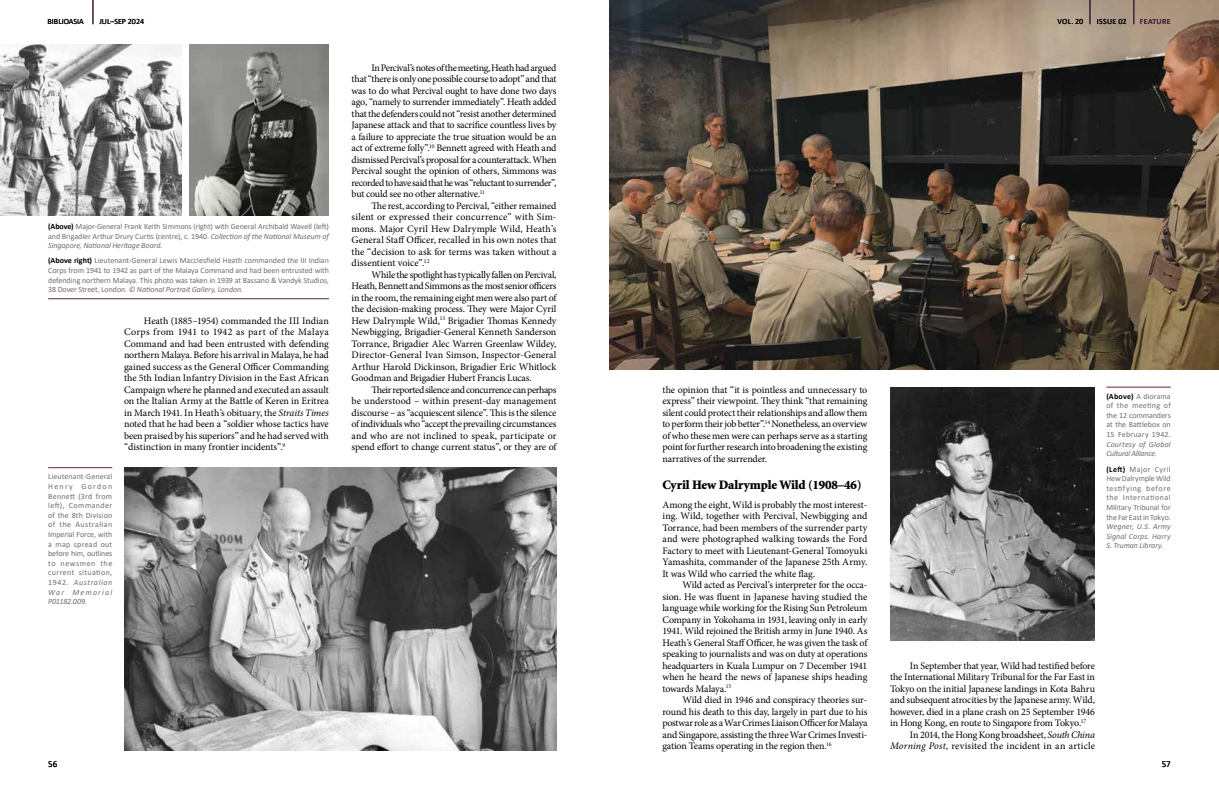
<style>
.page{position:relative;width:1219px;height:794px;background:#fff}
.page>*{position:absolute;margin:0;border:0;box-sizing:border-box;transform-origin:0 0}
.t1{font:900 13px "Minion";letter-spacing:-.01em;color:#000}
.t2{font:10px/11.5px "Minion Pro";letter-spacing:-.015em;color:#000;text-align:justify}
.t3{font:10px "Minion Pro";letter-spacing:.015em;color:#000}
.t4{font:9px "Calibri";color:#000}
.t5{font:8px/9.6px "Calibri";letter-spacing:-.005em;color:#6d6e71;text-align:justify}
.t6{font:italic 8px/9.6px "Calibri";letter-spacing:.01em;color:#6d6e71;text-align:justify}
.t7{font:8px "Calibri";color:#000}
.t8{font:italic 8px/9.6px "Calibri";letter-spacing:-.025em;color:#6d6e71}
.t9{font:8px "Calibri";letter-spacing:.04em;color:#000}
.s1{font-weight:700;color:#000}
.s2{font-style:italic}
</style>
<div class="page">
<hr style="left:48px;top:298px;width:281px;height:1px;background:#55294a">
<hr style="left:48px;top:467px;width:64px;height:1px;background:#55294a">
<img style="left:0;top:44px;width:182px;height:172px">
<img style="left:190px;top:44px;width:139px;height:172px">
<img style="left:890px;top:387px;width:205px;height:253px">
<img style="left:609px;top:0;width:610px;height:370px">
<hr style="left:1106px;top:387px;width:65px;height:1px;background:#55294a">
<img style="left:124px;top:468px;width:432px;height:282px">
<svg style="left:93px;top:0;width:1px;height:24px"></svg>
<svg style="left:1090px;top:0;width:1px;height:24px"></svg>
<svg style="left:1133px;top:0;width:1px;height:24px"></svg>
<p class="t7" style="left:48px;top:16px;width:38px">BIBLIOASIA</p>
<p class="t7" style="left:99px;top:16px;width:46px">JUL–SEP 2024</p>
<p class="t7" style="left:1057px;top:16px;width:27px">VOL. 20</p>
<p class="t7" style="left:1097px;top:16px;width:31px">ISSUE 02</p>
<p class="t9" style="left:1140px;top:16px;width:32px">FEATURE</p>
<p class="t5" style="left:48px;top:221px;width:282px"><span class="s1">(Above)</span> Major-General Frank Keith Simmons (right) with General Archibald Wavell (left) and Brigadier Arthur Drury Curtis (centre), c. 1940. <span class="s2">Collection of the National Museum of Singapore, National Heritage Board.</span></p>
<p class="t5" style="left:48px;top:256px;width:282px"><span class="s1">(Above right)</span> Lieutenant-General Lewis Macclesfield Heath commanded the III Indian Corps from 1941 to 1942 as part of the Malaya Command and had been entrusted with defending northern Malaya. This photo was taken in 1939 at Bassano &amp; Vandyk Studios, 38 Dover Street, London. <span class="s2">© National Portrait Gallery, London.</span></p>
<p class="t5" style="left:48px;top:472px;width:66px">Lieutenant-General Henry Gordon Bennett (3rd from left), Commander of the 8th Division of the Australian Imperial Force, with a map spread out before him, outlines to newsmen the current situation, 1942. <span class="s2">Australian War Memorial P01182.009.</span></p>
<p class="t2" style="left:124px;top:315px;width:206px;text-indent:20px">Heath (1885–1954) commanded the III Indian Corps from 1941 to 1942 as part of the Malaya Command and had been entrusted with defending northern Malaya. Before his arrival in Malaya, he had gained success as the General Officer Commanding the 5th Indian Infantry Division in the East African Campaign where he planned and executed an assault on the Italian Army at the Battle of Keren in Eritrea in March 1941. In Heath’s obituary, the <span class="s2">Straits Times </span>noted that he had been a “soldier whose tactics have been praised by his superiors” and he had served with “distinction in many frontier incidents”.<sup>9</sup></p>
<p class="t2" style="left:352px;top:62px;width:206px;text-indent:20px">In Percival’s notes of the meeting, Heath had argued that “there is only one possible course to adopt” and that was to do what Percival ought to have done two days ago, “namely to surrender immediately”. Heath added that the defenders could not “resist another determined Japanese attack and that to sacrifice countless lives by a failure to appreciate the true situation would be an act of extreme folly”.<sup>10</sup> Bennett agreed with Heath and dismissed Percival’s proposal for a counterattack. When Percival sought the opinion of others, Simmons was recorded to have said that he was “reluctant to surrender”, but could see no other alternative.<sup>11</sup></p>
<p class="t2" style="left:352px;top:200px;width:206px;text-indent:20px">The rest, according to Percival, “either remained silent or expressed their concurrence” with Sim&shy;mons. Major Cyril Hew Dalrymple Wild, Heath’s General Staff Officer, recalled in his own notes that the “decision to ask for terms was taken without a dissentient voice”.<sup>12</sup></p>
<p class="t2" style="left:352px;top:269px;width:206px;text-indent:20px">While the spotlight has typically fallen on Percival, Heath, Bennett and Simmons as the most senior officers in the room, the remaining eight men were also part of the decision-making process. They were Major Cyril Hew Dalrymple Wild,<sup>13</sup> Brigadier Thomas Kennedy Newbigging, Brigadier-General Kenneth Sanderson Torrance, Brigadier Alec Warren Greenlaw Wildey, Director-General Ivan Simson, Inspector-General Arthur Harold Dickinson, Brigadier Eric Whitlock Goodman and Brigadier Hubert Francis Lucas.</p>
<p class="t2" style="left:352px;top:384px;width:206px;text-indent:20px">Their reported silence and concurrence can perhaps be understood – within present-day management discourse – as “acquiescent silence”. This is the silence of individuals who “accept the prevailing circumstances and who are not inclined to speak, participate or spend effort to change current status”, or they are of</p>
<p class="t2" style="left:662px;top:384px;width:206px">the opinion that “it is pointless and unnecessary to express” their viewpoint. They think “that remaining silent could protect their relationships and allow them to perform their job better”.<sup>14</sup> Nonetheless, an overview of who these men were can perhaps serve as a starting point for further research into broadening the existing narratives of the surrender.</p>
<h1 class="t1" style="left:662px;top:478px;width:201px">Cyril Hew Dalrymple Wild (1908–46)</h1>
<p class="t2" style="left:662px;top:499px;width:206px">Among the eight, Wild is probably the most interest&shy;ing. Wild, together with Percival, Newbigging and Torrance, had been members of the surrender party and were photographed walking towards the Ford Factory to meet with Lieutenant-General Tomoyuki Yamashita, commander of the Japanese 25th Army.<br>It was Wild who carried the white flag.</p>
<p class="t2" style="left:662px;top:579px;width:206px;text-indent:20px">Wild acted as Percival’s interpreter for the occa&shy;sion. He was fluent in Japanese having studied the language while working for the Rising Sun Petroleum Company in Yokohama in 1931, leaving only in early 1941. Wild rejoined the British army in June 1940. As Heath’s General Staff Officer, he was given the task of speaking to journalists and was on duty at operations headquarters in Kuala Lumpur on 7 December 1941 when he heard the news of Japanese ships heading towards Malaya.<sup>15</sup></p>
<p class="t2" style="left:662px;top:694px;width:206px;text-indent:20px">Wild died in 1946 and conspiracy theories sur&shy;round his death to this day, largely in part due to his postwar role as a War Crimes Liaison Officer for Malaya and Singapore, assisting the three War Crimes Investi&shy;gation Teams operating in the region then.<sup>16</sup></p>
<p class="t5" style="left:1106px;top:391px;width:66px"><span class="s1">(Above)</span> A diorama of the meeting of the 12 commanders at the Battlebox on 15 February 1942.</p>
<p class="t8" style="left:1106px;top:439px;width:66px">Courtesy of Global<br>Cultural Alliance.</p>
<p class="t5" style="left:1106px;top:464px;width:66px"><span class="s1">(Left)</span> Major Cyril Hew Dalrymple Wild testifying before the International Military Tribunal for the Far East in Tokyo.</p>
<p class="t6" style="left:1106px;top:521px;width:66px">Wegner, U.S. Army Signal Corps. Harry S. Truman Library.</p>
<p class="t2" style="left:910px;top:660px;width:187px">In September that year, Wild had testified before</p>
<p class="t2" style="left:890px;top:671px;width:206px">the International Military Tribunal for the Far East in</p>
<p class="t2" style="left:890px;top:683px;width:206px">Tokyo on the initial Japanese landings in Kota Bahru</p>
<p class="t2" style="left:890px;top:694px;width:206px">and subsequent atrocities by the Japanese army. Wild,</p>
<p class="t2" style="left:890px;top:706px;width:206px">however, died in a plane crash on 25 September 1946</p>
<p class="t2" style="left:890px;top:717px;width:198px">in Hong Kong, en route to Singapore from Tokyo.<sup>17</sup></p>
<p class="t2" style="left:910px;top:729px;width:187px">In 2014, the Hong Kong broadsheet, <span class="s2">South China</span></p>
<p class="t3" style="left:890px;top:739px;width:206px"><span class="s2">Morning Post</span>, revisited the incident in an article</p>
<p class="t4" style="left:48px;top:757px;width:11px">56</p>
<p class="t4" style="left:1162px;top:757px;width:11px">57</p>
</div>
